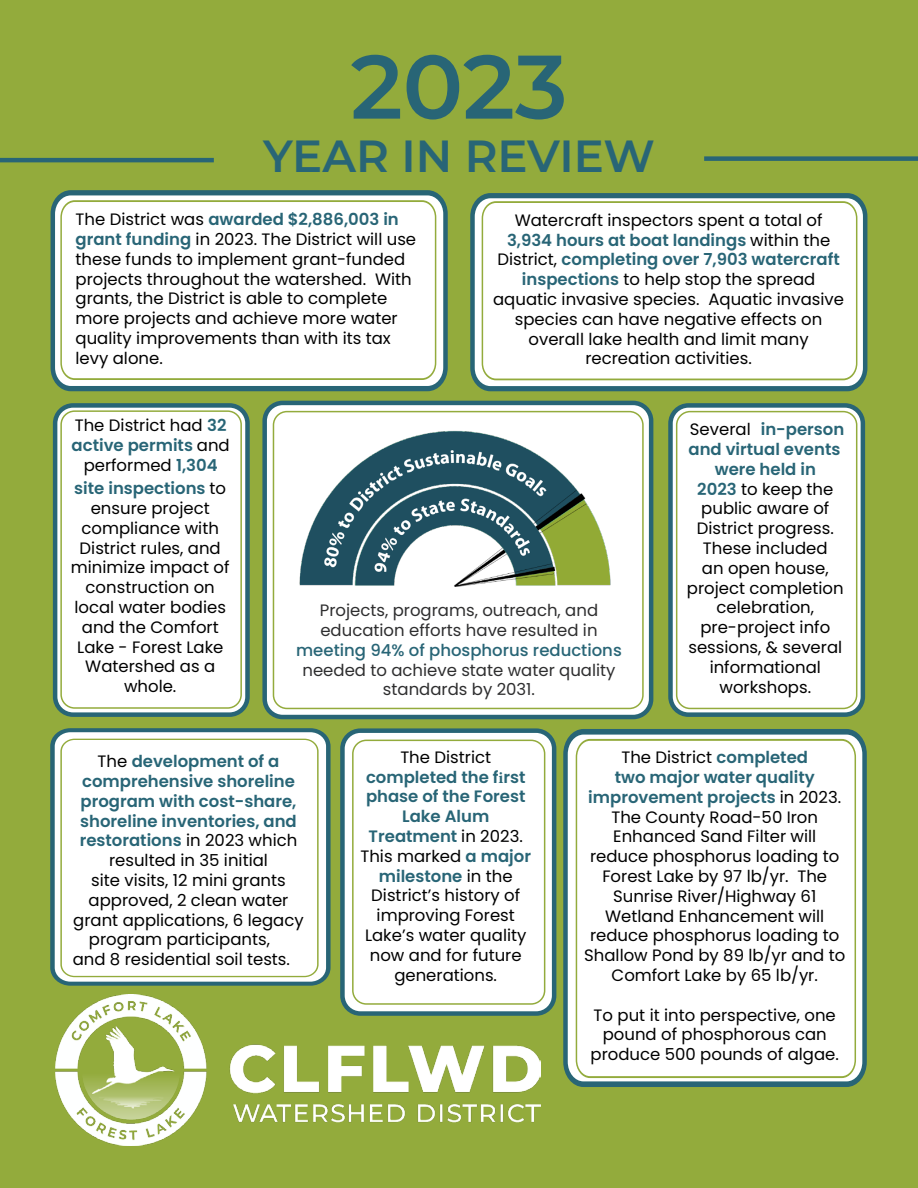
<style>
.page{position:relative;width:918px;height:1188px;background:#93ab3c}
.page>*{position:absolute;margin:0;border:0;box-sizing:border-box;transform-origin:0 0}
.Headers{font:600 90px "Montserrat";color:#286576}
.Headers-2{font:600 45px "Montserrat";color:#286576}
.t1{font:16.5px/19.8px "Poppins";color:#000;text-align:center}
.t2{font:16.5px/19.8px "Poppins";color:#2e2e2f;text-align:center}
.t3{font:600 16.5px "Poppins";color:#286576}
.s1{font-weight:600;color:#286576}
.s2{font-weight:500;color:#286576}
.s3{font-weight:400;color:#000}
.s4{font-family:"Minion Pro";font-weight:700;color:#286576}
</style>
<div class="page">
<img style="left:55px;top:994px;width:485px;height:151px">
<hr style="left:0;top:158px;width:214px;height:4px;background:#286576">
<div style="left:704px;top:156px;width:214px;height:5px;background:#286576"></div>
<svg style="left:470px;top:193px;width:398px;height:199px"></svg>
<div style="left:55px;top:405px;width:193px;height:310px;background:#fff;border-radius:18px"></div>
<div style="left:53px;top:403px;width:197px;height:314px;border:4px solid #286576;border-radius:18px"></div>
<div style="left:265px;top:403px;width:386px;height:314px;background:#fff;border-radius:18px"></div>
<div style="left:262px;top:401px;width:391px;height:318px;border:4px solid #286576;border-radius:18px"></div>
<div style="left:55px;top:733px;width:270px;height:248px;background:#fff"></div>
<div style="left:50px;top:728px;width:280px;height:258px;border:4px solid #286576;border-radius:17px"></div>
<div style="left:342px;top:731px;width:212px;height:283px;background:#fff;border-radius:18px"></div>
<div style="left:340px;top:728px;width:216px;height:288px;border:4px solid #286576;border-radius:18px"></div>
<svg style="left:50px;top:190px;width:398px;height:202px"></svg>
<svg style="left:563px;top:729px;width:304px;height:358px"></svg>
<div style="left:670px;top:405px;width:193px;height:310px;background:#fff;border-radius:18px"></div>
<div style="left:668px;top:403px;width:197px;height:314px;border:4px solid #286576;border-radius:18px"></div>
<div style="left:60px;top:410px;width:182px;height:299px;border:2px solid #93ab3c;border-radius:14px"></div>
<div style="left:676px;top:411px;width:181px;height:298px;border:2px solid #93ab3c;border-radius:14px"></div>
<div style="left:273px;top:411px;width:371px;height:298px;border:2px solid #93ab3c;border-radius:14px"></div>
<div style="left:60px;top:739px;width:259px;height:238px;border:1px solid #93ab3c;border-radius:13px"></div>
<div style="left:575px;top:738px;width:282px;height:341px;background:#fff"></div>
<img style="left:299px;top:430px;width:312px;height:157px">
<div style="left:352px;top:740px;width:193px;height:265px;border:2px solid #93ab3c;border-radius:14px"></div>
<div style="left:60px;top:199px;width:377px;height:182px;background:#fff"></div>
<div style="left:481px;top:200px;width:377px;height:181px;background:#fff"></div>
<p class="Headers" style="left:351px;top:23px;width:218px">2023</p>
<p class="Headers-2" style="left:263px;top:124px;width:393px">YEAR IN REVIEW</p>
<p class="t1" style="left:76px;top:210px;width:342px;text-align:left">The District was <span class="s1">awarded $2,886,003 in grant funding</span> in 2023. The District will use these funds to implement grant-funded projects throughout the watershed. With grants, the District is able to complete more projects and achieve more water quality improvements than with its tax levy alone.</p>
<p class="t1" style="left:493px;top:210px;width:352px">Watercraft inspectors spent a total of <span class="s1">3,934 hours at boat landings</span> within the District, <span class="s1">completing over 7,903 watercraft inspections</span> to help stop the spread aquatic invasive species. Aquatic invasive species can have negative effects on overall lake health and limit many recreation activities.</p>
<p class="t1" style="left:72px;top:416px;width:160px">The District had <span class="s1">32 active permits</span> and performed <span class="s1">1,304</span></p>
<p class="t1" style="left:71px;top:479px;width:160px"><span class="s1">site inspections</span> to ensure project compliance with<br>District rules, and minimize impact of construction on local water bodies and the Comfort<br>Lake - Forest Lake<br>Watershed as a whole.</p>
<p class="t2" style="left:296px;top:601px;width:327px">Projects, programs, outreach, and education efforts have resulted in <span class="s2">meeting 94% of phosphorus reductions </span>needed to achieve state water quality standards by 2031.</p>
<p class="t1" style="left:687px;top:420px;width:159px">Several <span class="s1">in-person and virtual events were held in<br>2023</span> to keep the public aware of<br>District progress.<br>These included<br>an open house, project completion celebration, pre-project info sessions, &amp; several informational workshops.</p>
<p class="t3" style="left:98px;top:752px;width:183px"><span class="s3">The</span> development of a</p>
<p class="t3" style="left:82px;top:772px;width:214px">comprehensive shoreline</p>
<p class="t3" style="left:81px;top:791px;width:217px">program with cost-share,</p>
<p class="t3" style="left:80px;top:811px;width:218px">shoreline inventories, and</p>
<p class="t3" style="left:80px;top:831px;width:219px">restorations <span class="s3">in 2023 which</span></p>
<p class="t1" style="left:109px;top:851px;width:160px">resulted in 35 initial</p>
<p class="t1" style="left:91px;top:870px;width:196px">site visits, 12 mini grants</p>
<p class="t1" style="left:89px;top:890px;width:201px">approved, 2 clean water</p>
<p class="t1" style="left:73px;top:910px;width:232px">grant applications, 6 legacy</p>
<p class="t1" style="left:89px;top:930px;width:183px">program participants,</p>
<p class="t1" style="left:73px;top:950px;width:219px">and 8 residential soil tests.</p>
<p class="t1" style="left:360px;top:747px;width:172px">The District <span class="s1">completed the f</span><span class="s4">i</span><span class="s1">rst phase of the Forest<br>Lake Alum<br>Treatment</span> in 2023.<br>This marked <span class="s1">a major milestone</span> in the<br>District’s history of improving Forest<br>Lake’s water quality now and for future generations.</p>
<p class="t1" style="left:584px;top:748px;width:263px">The District <span class="s1">completed<br>two major water quality improvement projects</span> in 2023.<br>The County Road-50 Iron<br>Enhanced Sand Filter will reduce phosphorus loading to<br>Forest Lake by 97 lb/yr. The<br>Sunrise River/Highway 61<br>Wetland Enhancement will reduce phosphorus loading to<br>Shallow Pond by 89 lb/yr and to<br>Comfort Lake by 65 lb/yr.</p>
<p class="t1" style="left:591px;top:1005px;width:250px">To put it into perspective, one pound of phosphorous can produce 500 pounds of algae.</p>
</div>
